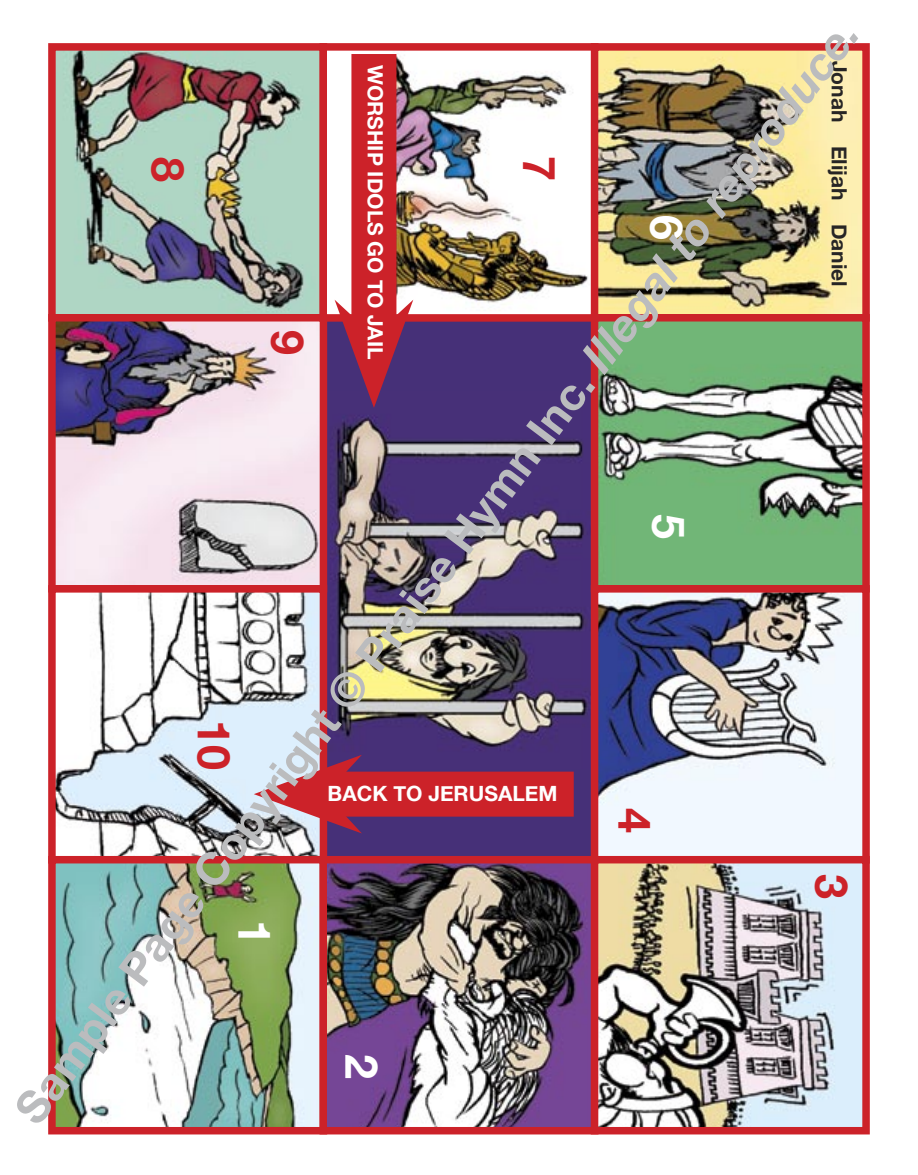
<style>
.page{position:relative;width:918px;height:1175px;background:#fff}
.page>*{position:absolute;margin:0;border:0;box-sizing:border-box;transform-origin:0 0}
.t1{font:700 45px "Helvetica Neue";color:#bbbcbe}
.t2{font:700 45px "Helvetica Neue";color:#cc2229}
.t3{font:700 45px "Helvetica Neue";color:#fff}
.t4{font:700 21px "Helvetica Neue";color:#fff}
.t5{font:700 21px "Helvetica Neue";color:#272525}
.s1{font-style:italic}
</style>
<div class="page">
<div style="left:303px;top:306px;width:307px;height:563px;background:#463078"></div>
<img style="left:327px;top:392px;width:264px;height:376px">
<img style="left:57px;top:52px;width:261px;height:531px">
<div style="left:48px;top:43px;width:279px;height:279px;border:8px solid #cc2229"></div>
<img style="left:329px;top:54px;width:260px;height:259px">
<div style="left:320px;top:43px;width:278px;height:279px;border:8px solid #cc2229"></div>
<img style="left:600px;top:52px;width:261px;height:802px">
<div style="left:591px;top:43px;width:279px;height:279px;border:8px solid #cc2229"></div>
<div style="left:48px;top:314px;width:279px;height:278px;border:8px solid #cc2229"></div>
<div style="left:591px;top:314px;width:279px;height:278px;border:8px solid #cc2229"></div>
<img style="left:57px;top:594px;width:261px;height:260px">
<div style="left:48px;top:585px;width:279px;height:278px;border:8px solid #cc2229"></div>
<div style="left:591px;top:585px;width:279px;height:278px;border:8px solid #cc2229"></div>
<img style="left:57px;top:865px;width:804px;height:260px">
<div style="left:48px;top:856px;width:279px;height:278px;border:8px solid #cc2229"></div>
<div style="left:320px;top:856px;width:278px;height:278px;border:8px solid #cc2229"></div>
<div style="left:591px;top:856px;width:279px;height:278px;border:8px solid #cc2229"></div>
<div style="left:351px;top:54px;width:45px;height:282px;background:#cc2229"></div>
<svg style="left:335px;top:300px;width:78px;height:108px"></svg>
<div style="left:326px;top:771px;width:248px;height:45px;background:#cc2229"></div>
<svg style="left:254px;top:754px;width:108px;height:79px"></svg>
<p class="t1" style="left:3px;top:1101px;width:1371px;rotate:-53deg">Sample Page Copyright © Praise Hymn Inc. <span class="s1">Illegal to reproduce.</span></p>
<p class="t4" style="left:388px;top:65px;width:296px;rotate:90deg">WORSHIP IDOLS GO TO JAIL</p>
<p class="t5" style="left:852px;top:61px;width:227px;rotate:90deg">Jonah Elijah Daniel</p>
<p class="t2" style="left:196px;top:157px;width:27px;rotate:90deg">8</p>
<p class="t2" style="left:567px;top:156px;width:27px;rotate:90deg">7</p>
<p class="t3" style="left:694px;top:215px;width:27px;rotate:90deg">6</p>
<p class="t2" style="left:316px;top:330px;width:27px;rotate:90deg">9</p>
<p class="t3" style="left:696px;top:514px;width:27px;rotate:90deg">5</p>
<p class="t2" style="left:242px;top:719px;width:52px;rotate:90deg">10</p>
<p class="t4" style="left:328px;top:780px;width:231px">BACK TO JERUSALEM</p>
<p class="t2" style="left:662px;top:807px;width:27px;rotate:90deg">4</p>
<p class="t2" style="left:859px;top:873px;width:27px;rotate:90deg">3</p>
<p class="t3" style="left:282px;top:919px;width:27px;rotate:90deg">1</p>
<p class="t3" style="left:389px;top:1053px;width:27px;rotate:90deg">2</p>
</div>
